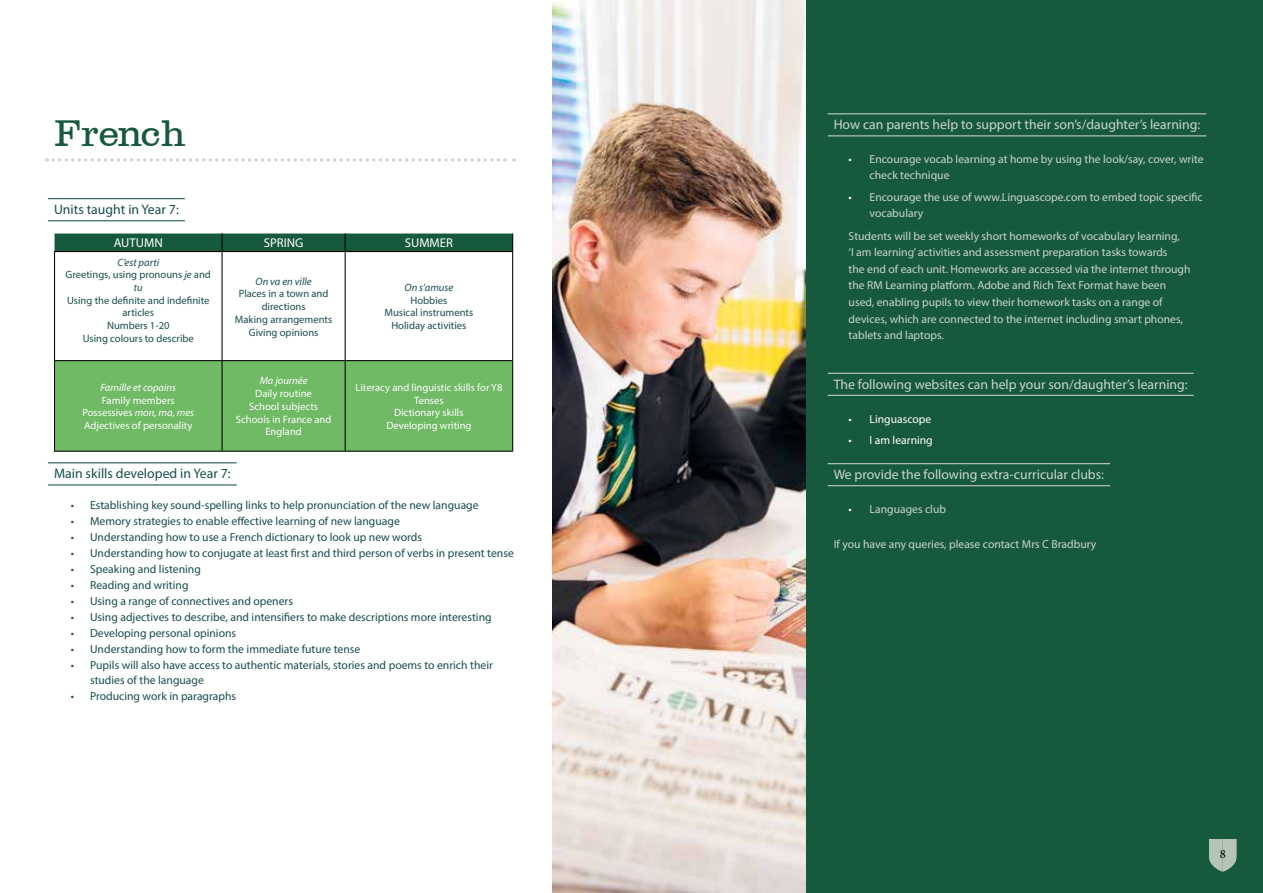
<style>
.page{position:relative;width:1263px;height:893px;background:#fff}
.page>*{position:absolute;margin:0;border:0;box-sizing:border-box;transform-origin:0 0}
.t1{font:38.25px "Canadian";color:#17593d}
.t2{font:13.8px "Myriad Pro";color:#c9d5cb}
.t3{font:13.8px "Myriad Pro";color:#184d4f}
.t4{font:12.75px "Myriad Pro";color:#fff}
.t5{font:12.75px "Minion Pro";color:#000}
.t6{font:11.7px/15.9px "Myriad Pro";color:#184d4f}
.t7{font:11.7px/16.5px "Myriad Pro";color:#c9d5cb}
.t8{font:11.7px "Myriad Pro";color:#fff}
.t9{font:10.65px/12.8px "Myriad Pro";color:#184d4f;text-align:center}
.t10{font:10.65px/12.8px "Myriad Pro";color:#fff;text-align:center}
.t11{font:italic 10.65px "Myriad Pro";color:#fff}
.t12{font:italic 10.65px "Myriad Pro";color:#184d4f}
.s1{font-style:italic}
.s2{color:#fff}
</style>
<div class="page">
<svg style="left:47px;top:158px;width:468px;height:4px"></svg>
<hr style="left:48px;top:198px;width:137px;height:1px;background:#184d4f">
<hr style="left:48px;top:220px;width:137px;height:1px;background:#184d4f">
<hr style="left:48px;top:462px;width:189px;height:1px;background:#184d4f">
<hr style="left:48px;top:484px;width:189px;height:1px;background:#184d4f">
<svg style="left:55px;top:252px;width:457px;height:108px"></svg>
<div style="left:55px;top:361px;width:457px;height:90px;background:#70b965"></div>
<div style="left:55px;top:234px;width:458px;height:17px;background:#17593d"></div>
<hr style="left:54px;top:251px;width:168px;height:1px;background:#000">
<hr style="left:222px;top:251px;width:123px;height:1px;background:#000">
<hr style="left:222px;top:252px;width:1px;height:108px;background:#000">
<hr style="left:345px;top:251px;width:168px;height:1px;background:#000">
<hr style="left:345px;top:252px;width:1px;height:108px;background:#000">
<hr style="left:54px;top:360px;width:168px;height:1px;background:#000">
<hr style="left:222px;top:360px;width:123px;height:1px;background:#000">
<hr style="left:222px;top:361px;width:1px;height:90px;background:#000">
<hr style="left:345px;top:360px;width:168px;height:1px;background:#000">
<hr style="left:345px;top:361px;width:1px;height:90px;background:#000">
<hr style="left:54px;top:252px;width:1px;height:108px;background:#000">
<hr style="left:512px;top:252px;width:1px;height:108px;background:#000">
<hr style="left:54px;top:361px;width:1px;height:90px;background:#000">
<hr style="left:512px;top:361px;width:1px;height:90px;background:#000">
<hr style="left:54px;top:451px;width:168px;height:1px;background:#000">
<hr style="left:222px;top:451px;width:123px;height:1px;background:#000">
<hr style="left:345px;top:451px;width:168px;height:1px;background:#000">
<div style="left:636px;top:0;width:627px;height:893px;background:#17593d"></div>
<hr style="left:828px;top:113px;width:378px;height:1px;background:#c9d5cb">
<hr style="left:828px;top:135px;width:378px;height:1px;background:#c9d5cb">
<hr style="left:828px;top:373px;width:366px;height:1px;background:#c9d5cb">
<hr style="left:828px;top:395px;width:366px;height:1px;background:#c9d5cb">
<hr style="left:828px;top:463px;width:282px;height:1px;background:#c9d5cb">
<hr style="left:828px;top:485px;width:282px;height:1px;background:#c9d5cb">
<img style="left:552px;top:0;width:253px;height:893px">
<svg style="left:1209px;top:839px;width:27px;height:33px"></svg>
<h1 class="t1" style="left:54px;top:110px;width:134px">French</h1>
<p class="t3" style="left:54px;top:201px;width:126px">Units taught in Year 7:</p>
<p class="t4" style="left:114px;top:235px;width:50px">AUTUMN</p>
<p class="t4" style="left:264px;top:235px;width:41px">SPRING</p>
<p class="t4" style="left:405px;top:235px;width:50px">SUMMER</p>
<p class="t9" style="left:66px;top:255px;width:147px"><span class="s1">C’est parti<br></span>Greetings, using pronouns <span class="s1">je</span> and <span class="s1">tu</span></p>
<p class="t9" style="left:67px;top:294px;width:144px">Using the definite and indefinite articles<br>Numbers 1-20<br>Using colours to describe</p>
<p class="t12" style="left:256px;top:274px;width:58px">On va en ville</p>
<p class="t9" style="left:235px;top:287px;width:99px">Places in a town and directions<br>Making arrangements<br>Giving opinions</p>
<p class="t12" style="left:405px;top:281px;width:50px">On s’amuse</p>
<p class="t9" style="left:384px;top:294px;width:90px">Hobbies<br>Musical instruments<br>Holiday activities</p>
<p class="t11" style="left:100px;top:381px;width:77px">Famille et copains</p>
<p class="t10" style="left:82px;top:393px;width:113px">Family members<br>Possessives <span class="s1">mon, ma, mes<br></span>Adjectives of personality</p>
<p class="t11" style="left:260px;top:374px;width:49px">Ma journée</p>
<p class="t10" style="left:236px;top:387px;width:97px">Daily routine<br>School subjects<br>Schools in France and<br>England</p>
<p class="t10" style="left:355px;top:381px;width:148px">Literacy and linguistic skills for Y8<br>Tenses<br>Dictionary skills<br>Developing writing</p>
<p class="t3" style="left:54px;top:465px;width:178px">Main skills developed in Year 7:</p>
<p class="t6" style="left:71px;top:497px;width:409px">• Establishing key sound-spelling links to help pronunciation of the new language</p>
<p class="t6" style="left:71px;top:513px;width:330px">• Memory strategies to enable effective learning of new language</p>
<p class="t6" style="left:71px;top:529px;width:353px">• Understanding how to use a French dictionary to look up new words</p>
<p class="t6" style="left:71px;top:545px;width:444px">• Understanding how to conjugate at least first and third person of verbs in present tense</p>
<p class="t6" style="left:71px;top:561px;width:131px">• Speaking and listening</p>
<p class="t6" style="left:71px;top:577px;width:119px">• Reading and writing</p>
<p class="t6" style="left:71px;top:593px;width:224px">• Using a range of connectives and openers</p>
<p class="t6" style="left:71px;top:609px;width:422px">• Using adjectives to describe, and intensifiers to make descriptions more interesting</p>
<p class="t6" style="left:71px;top:625px;width:167px">• Developing personal opinions</p>
<p class="t6" style="left:71px;top:640px;width:291px">• Understanding how to form the immediate future tense</p>
<p class="t6" style="left:90px;top:656px;width:404px;text-indent:-19px">• Pupils will also have access to authentic materials, stories and poems to enrich their studies of the language</p>
<p class="t6" style="left:71px;top:688px;width:167px">• Producing work in paragraphs</p>
<p class="t2" style="left:834px;top:116px;width:368px">How can parents help to support their son’s/daughter’s learning:</p>
<p class="t7" style="left:870px;top:151px;width:336px;line-height:15.9px;text-indent:-21px"><span class="s2">•</span> Encourage vocab learning at home by using the look/say, cover, write check technique</p>
<p class="t7" style="left:870px;top:189px;width:335px;line-height:15.9px;text-indent:-21px"><span class="s2">•</span> Encourage the use of www.Linguascope.com to embed topic specific vocabulary</p>
<p class="t7" style="left:849px;top:227px;width:343px">Students will be set weekly short homeworks of vocabulary learning,<br>‘I am learning’ activities and assessment preparation tasks towards<br>the end of each unit. Homeworks are accessed via the internet through the RM Learning platform. Adobe and Rich Text Format have been used, enabling pupils to view their homework tasks on a range of devices, which are connected to the internet including smart phones, tablets and laptops.</p>
<p class="t2" style="left:834px;top:376px;width:356px">The following websites can help your son/daughter’s learning:</p>
<p class="t8" style="left:849px;top:411px;width:84px">• Linguascope</p>
<p class="t8" style="left:849px;top:433px;width:86px">• I am learning</p>
<p class="t2" style="left:834px;top:466px;width:272px">We provide the following extra-curricular clubs:</p>
<p class="t7" style="left:849px;top:501px;width:99px"><span class="s2">•</span> Languages club</p>
<p class="t7" style="left:834px;top:535px;width:264px">If you have any queries, please contact Mrs C Bradbury</p>
<p class="t5" style="left:1220px;top:845px;width:8px">8</p>
</div>
